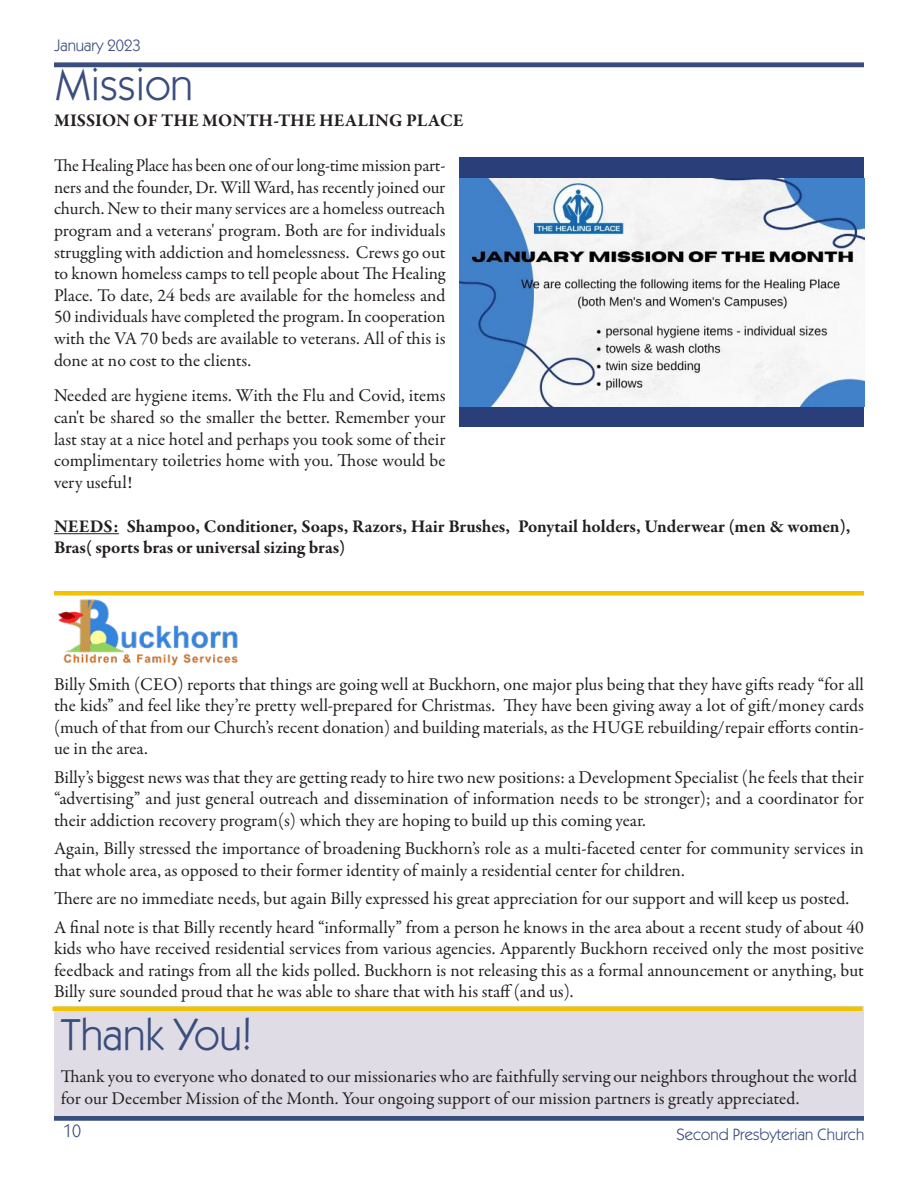
<style>
.page{position:relative;width:918px;height:1188px;background:#fff}
.page>*{position:absolute;margin:0;border:0;box-sizing:border-box;transform-origin:0 0}
.t1{font:45px "ITC Kabel Std";color:#3a4e7e}
.t2{font:18.15px/21.6px "Garamond Premr Pro";color:#241f1f;text-align:justify}
.t3{font:700 18.15px/21.6px "Garamond Premr Pro";color:#241f1f}
.t4{font:18px/21.6px "Garamond Premr Pro";color:#241f1f;text-align:justify}
.t5{font:18px "ITC Kabel Std";color:#3a4e7e}
.t6{font:16.5px "ITC Kabel Std";color:#3a4e7e}
.s1{font-size:22.5px;color:#fff}
</style>
<div class="page">
<hr style="left:54px;top:63px;width:810px;height:4px;background:#3a4e7e">
<hr style="left:54px;top:1116px;width:810px;height:4px;background:#3a4e7e">
<hr style="left:54px;top:533px;width:65px;height:1px;background:#241f1f">
<div style="left:459px;top:158px;width:405px;height:270px;background:#2a3f79"></div>
<img style="left:459px;top:179px;width:405px;height:227px">
<img style="left:58px;top:599px;width:180px;height:67px">
<div style="left:54px;top:591px;width:810px;height:5px;background:#f2c300"></div>
<div style="left:54px;top:1007px;width:810px;height:109px;background:#e0dce6"></div>
<div style="left:52px;top:1006px;width:810px;height:5px;background:#f2c300"></div>
<p class="t6" style="left:54px;top:36px;width:88px">January 2023</p>
<h1 class="t1" style="left:56px;top:58px;width:139px">Mission</h1>
<p class="t3" style="left:54px;top:109px;width:411px">MISSION OF THE MONTH-THE HEALING PLACE</p>
<p class="t4" style="left:54px;top:155px;width:393px">The Healing Place has been one of our long-time mission part&shy;ners and the founder, Dr. Will Ward, has recently joined our church. New to their many services are a homeless outreach program and a veterans' program. Both are for individuals struggling with addiction and homelessness. Crews go out to known homeless camps to tell people about The Healing Place. To date, 24 beds are available for the homeless and 50 individuals have completed the program. In cooperation with the VA 70 beds are available to veterans. All of this is done at no cost to the clients.</p>
<p class="t2" style="left:54px;top:385px;width:393px">Needed are hygiene items. With the Flu and Covid, items can't be shared so the smaller the better. Remember your last stay at a nice hotel and perhaps you took some of their complimentary toiletries home with you. Those would be very useful!</p>
<p class="t3" style="left:54px;top:516px;width:798px">NEEDS: Shampoo, Conditioner, Soaps, Razors, Hair Brushes, Ponytail holders, Underwear (men &amp; women),<br>Bras( sports bras or universal sizing bras)</p>
<p class="t2" style="left:54px;top:673px;width:812px">Billy Smith (CEO) reports that things are going well at Buckhorn, one major plus being that they have gifts ready “for all the kids” and feel like they’re pretty well-prepared for Christmas. They have been giving away a lot of gift/money cards (much of that from our Church’s recent donation) and building materials, as the HUGE rebuilding/repair efforts contin&shy;ue in the area.</p>
<p class="t2" style="left:54px;top:767px;width:811px">Billy’s biggest news was that they are getting ready to hire two new positions: a Development Specialist (he feels that their “advertising” and just general outreach and dissemination of information needs to be stronger); and a coordinator for their addiction recovery program(s) which they are hoping to build up this coming year.</p>
<p class="t2" style="left:54px;top:838px;width:812px">Again, Billy stressed the importance of broadening Buckhorn’s role as a multi-faceted center for community services in that whole area, as opposed to their former identity of mainly a residential center for children.</p>
<p class="t2" style="left:54px;top:885px;width:811px;line-height:28.3px">There are no immediate needs, but again Billy expressed his great appreciation for our support and will keep us posted.<br>A final note is that Billy recently heard “informally” from a person he knows in the area about a recent study of about 40</p>
<p class="t2" style="left:54px;top:938px;width:811px">kids who have received residential services from various agencies. Apparently Buckhorn received only the most positive feedback and ratings from all the kids polled. Buckhorn is not releasing this as a formal announcement or anything, but Billy sure sounded proud that he was able to share that with his staff (and us).</p>
<h1 class="t1" style="left:61px;top:1008px;width:193px">Thank You!</h1>
<p class="t4" style="left:61px;top:1066px;width:798px">Thank you to everyone who donated to our missionaries who are faithfully serving our neighbors throughout the world for our December Mission of the Month. Your ongoing support of our mission partners is greatly appreciated.</p>
<p class="t5" style="left:63px;top:1121px;width:19px">10</p>
<p class="t6" style="left:666px;top:1125px;width:200px"><span class="s1">I</span> Second Presbyterian Church</p>
</div>
